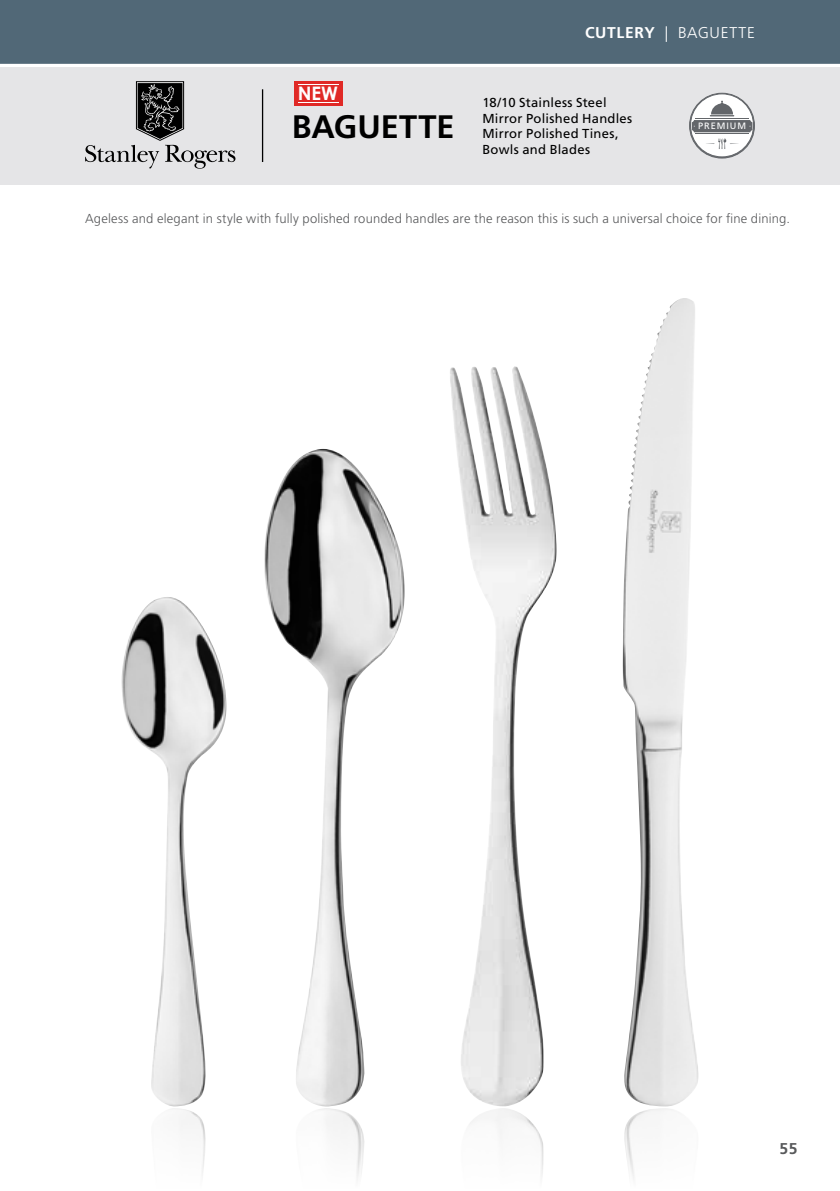
<style>
.page{position:relative;width:840px;height:1191px;background:#fff}
.page>*{position:absolute;margin:0;border:0;box-sizing:border-box;transform-origin:0 0}
.t1{font:700 32.4px "Frutiger LT Std";color:#000}
.t2{font:700 18.6px "Century Gothic";color:#fff}
.t3{font:300 15.6px "Frutiger LT Std";letter-spacing:.05em;color:#fff}
.t4{font:700 15.6px "Frutiger LT Std";color:#58595b}
.t5{font:300 13px "Frutiger LT Std";letter-spacing:.015em;color:#58595b}
.t6{font:13px/15.6px "Frutiger LT Std";letter-spacing:.02em;color:#000}
.t7{font:9.2px "Frutiger LT Std";letter-spacing:.1em;color:#fff}
.s1{font-weight:700}
</style>
<div class="page">
<div style="left:0;top:0;width:839px;height:64px;background:#516877"></div>
<img style="left:318px;top:1108px;width:46px;height:70px">
<img style="left:172px;top:1108px;width:34px;height:66px">
<img style="left:469px;top:1108px;width:75px;height:68px">
<img style="left:624px;top:1108px;width:49px;height:71px">
<img style="left:264px;top:449px;width:140px;height:657px">
<img style="left:121px;top:597px;width:105px;height:509px">
<img style="left:450px;top:366px;width:106px;height:740px">
<img style="left:622px;top:298px;width:76px;height:808px">
<div style="left:0;top:67px;width:839px;height:118px;background:#e5e5e7"></div>
<hr style="left:262px;top:89px;width:1px;height:73px;background:#000">
<svg style="left:85px;top:81px;width:150px;height:88px"></svg>
<svg style="left:690px;top:94px;width:63px;height:63px"></svg>
<div style="left:689px;top:94px;width:64px;height:63px;border:1px solid #63666a;border-radius:50%"></div>
<hr style="left:695px;top:133px;width:53px;height:1px;background:#63666a">
<svg style="left:705px;top:138px;width:33px;height:11px"></svg>
<svg style="left:691px;top:101px;width:61px;height:31px;background:#a6a8aa"></svg>
<div style="left:294px;top:81px;width:49px;height:25px;background:#e02926"></div>
<hr style="left:298px;top:84px;width:40px;height:1px;background:#fff">
<hr style="left:298px;top:102px;width:40px;height:1px;background:#fff">
<h2 class="t2" style="left:297px;top:81px;width:42px">NEW</h2>
<h1 class="t1" style="left:291px;top:108px;width:164px">BAGUETTE</h1>
<p class="t3" style="left:584px;top:24px;width:171px"><span class="s1">CUTLERY</span> | BAGUETTE</p>
<p class="t6" style="left:482px;top:95px;width:151px">18/10 Stainless Steel<br>Mirror Polished Handles<br>Mirror Polished Tines,<br>Bowls and Blades</p>
<p class="t7" style="left:697px;top:121px;width:49px">PREMIUM</p>
<p class="t5" style="left:85px;top:211px;width:706px">Ageless and elegant in style with fully polished rounded handles are the reason this is such a universal choice for fine dining.</p>
<p class="t4" style="left:779px;top:1139px;width:19px">55</p>
</div>
